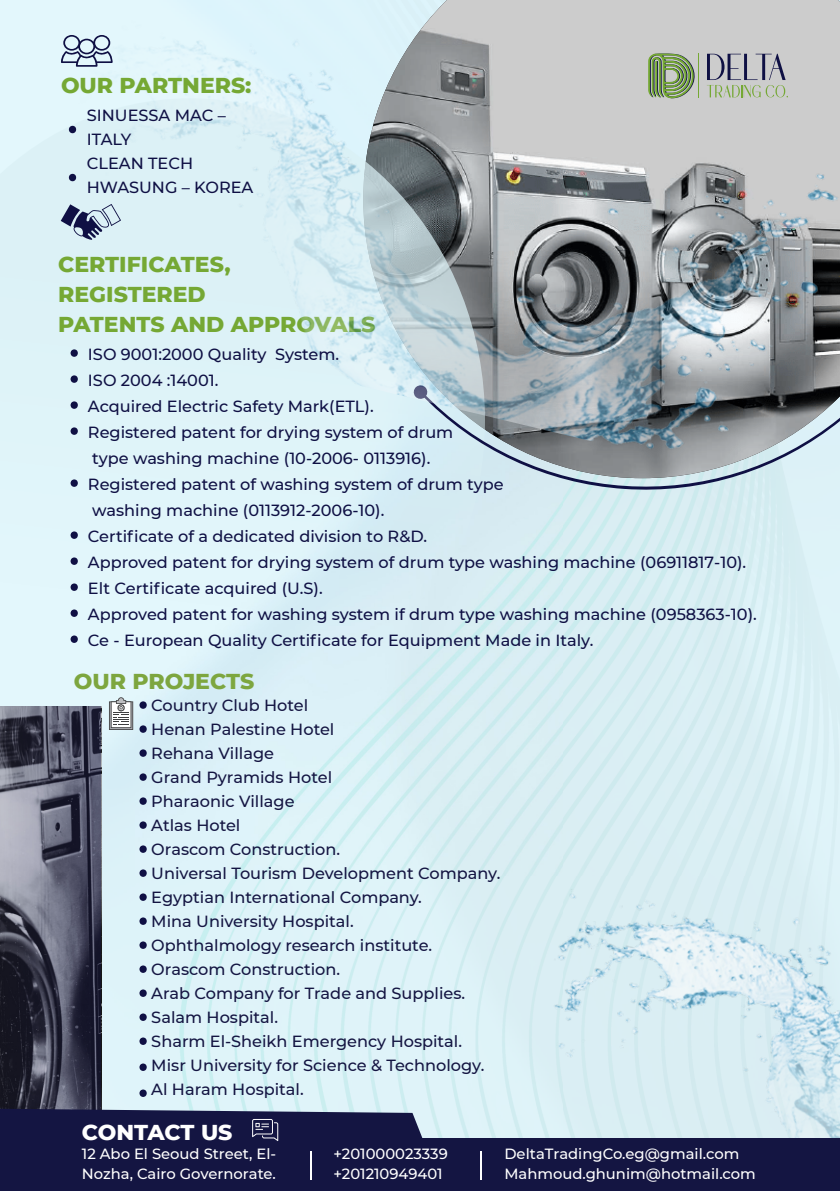
<style>
.page{position:relative;width:840px;height:1191px;background:#fff}
.page>*{position:absolute;margin:0;border:0;box-sizing:border-box;transform-origin:0 0}
.t1{font:500 54px "Montserrat";color:#0f1044}
.t2{font:800 22px/30px "Montserrat";color:#75a834}
.t3{font:800 22px "Montserrat";color:#7da63f}
.t4{font:800 22px "Montserrat";letter-spacing:-.005em;color:#fff}
.t5{font:500 16.2px/24px "Montserrat";color:#0f1044}
.t6{font:500 16.2px/24px "Montserrat";color:#141542}
.t7{font:500 14.8px "Montserrat";color:#fff}
</style>
<div class="page">
<img style="left:0;top:0;width:839px;height:1138px">
<svg style="left:0;top:98px;width:484px;height:644px;background:#dcf1f7"></svg>
<svg style="left:419px;top:485px;width:420px;height:34px;background:#d2e8ee"></svg>
<img style="left:26px;top:0;width:813px;height:485px">
<svg style="left:0;top:706px;width:101px;height:402px;background:#4f5061"></svg>
<svg style="left:61px;top:204px;width:60px;height:36px;background:#99a8bc"></svg>
<img style="left:498px;top:864px;width:341px;height:274px">
<svg style="left:61px;top:35px;width:52px;height:32px;background:#a8b6c8"></svg>
<svg style="left:647px;top:53px;width:49px;height:46px;background:#8ba177"></svg>
<hr style="left:697px;top:54px;width:1px;height:44px;background:#75a834">
<svg style="left:706px;top:54px;width:81px;height:43px;background:#aaaeae"></svg>
<svg style="left:109px;top:697px;width:24px;height:33px"></svg>
<div style="left:0;top:1138px;width:839px;height:53px;background:#141542"></div>
<hr style="left:310px;top:1151px;width:2px;height:28px;background:#fff">
<svg style="left:480px;top:1151px;width:1px;height:28px"></svg>
<svg style="left:0;top:1108px;width:435px;height:33px;background:#2c2f57"></svg>
<p class="t2" style="left:61px;top:69px;width:192px">OUR PARTNERS:</p>
<p class="t1" style="left:66px;top:76px;width:14px">.</p>
<p class="t1" style="left:66px;top:124px;width:14px">.</p>
<p class="t5" style="left:87px;top:103px;width:140px">SINUESSA MAC –<br>ITALY</p>
<p class="t5" style="left:87px;top:151px;width:168px">CLEAN TECH<br>HWASUNG – KOREA</p>
<p class="t2" style="left:58px;top:248px;width:318px">CERTIFICATES,<br>REGISTERED<br>PATENTS AND APPROVALS</p>
<p class="t1" style="left:68px;top:299px;width:14px">.</p>
<p class="t1" style="left:68px;top:325px;width:14px">.</p>
<p class="t1" style="left:68px;top:351px;width:14px">.</p>
<p class="t1" style="left:68px;top:377px;width:14px">.</p>
<p class="t5" style="left:88px;top:341px;width:180px">ISO 9001:2000 Quality</p>
<p class="t5" style="left:88px;top:367px;width:132px">ISO 2004 :14001.</p>
<p class="t5" style="left:88px;top:393px;width:287px">Acquired Electric Safety Mark(ETL .(</p>
<p class="t5" style="left:88px;top:419px;width:367px">Registered patent for drying system of drum</p>
<p class="t5" style="left:92px;top:445px;width:339px">type washing machine )10-2006- 0113916 .(</p>
<p class="t5" style="left:88px;top:471px;width:417px">Registered patent of washing system of drum type</p>
<p class="t5" style="left:92px;top:497px;width:293px">washing machine )0113912-2006-10 .(</p>
<p class="t5" style="left:88px;top:523px;width:340px">Certificate of a dedicated division to R&amp;D.</p>
<p class="t5" style="left:88px;top:549px;width:659px">Approved patent for drying system of drum type washing machine )06911817-10 .(</p>
<p class="t5" style="left:88px;top:575px;width:236px">Elt Certificate acquired ( U S. .(</p>
<p class="t5" style="left:88px;top:601px;width:670px">Approved patent for washing system if drum type washing machine )0958363-10 .(</p>
<p class="t5" style="left:88px;top:627px;width:506px">Ce - European Quality Certificate for Equipment Made in Italy.</p>
<p class="t5" style="left:275px;top:341px;width:65px">System.</p>
<p class="t1" style="left:68px;top:429px;width:14px">.</p>
<p class="t1" style="left:68px;top:481px;width:14px">.</p>
<p class="t1" style="left:68px;top:507px;width:14px">.</p>
<p class="t1" style="left:68px;top:533px;width:14px">.</p>
<p class="t1" style="left:68px;top:559px;width:14px">.</p>
<p class="t1" style="left:68px;top:585px;width:14px">.</p>
<p class="t3" style="left:74px;top:665px;width:182px">OUR PROJECTS</p>
<p class="t6" style="left:151px;top:693px;width:350px">Country Club Hotel<br>Henan Palestine Hotel<br>Rehana Village<br>Grand Pyramids Hotel<br>Pharaonic Village<br>Atlas Hotel<br>Orascom Construction.<br>Universal Tourism Development Company.<br>Egyptian International Company.<br>Mina University Hospital.<br>Ophthalmology research institute.<br>Orascom Construction.<br>Arab Company for Trade and Supplies.<br>Salam Hospital.<br>Sharm El-Sheikh Emergency Hospital.<br>Misr University for Science &amp; Technology.<br>Al Haram Hospital.</p>
<p class="t1" style="left:137px;top:651px;width:14px">.</p>
<p class="t1" style="left:137px;top:675px;width:14px">.</p>
<p class="t1" style="left:137px;top:699px;width:14px">.</p>
<p class="t1" style="left:137px;top:723px;width:14px">.</p>
<p class="t1" style="left:137px;top:747px;width:14px">.</p>
<p class="t1" style="left:137px;top:771px;width:14px">.</p>
<p class="t1" style="left:137px;top:795px;width:14px">.</p>
<p class="t1" style="left:137px;top:819px;width:14px">.</p>
<p class="t1" style="left:137px;top:843px;width:14px">.</p>
<p class="t1" style="left:137px;top:867px;width:14px">.</p>
<p class="t1" style="left:137px;top:891px;width:14px">.</p>
<p class="t1" style="left:137px;top:915px;width:14px">.</p>
<p class="t1" style="left:137px;top:939px;width:14px">.</p>
<p class="t1" style="left:137px;top:963px;width:14px">.</p>
<p class="t1" style="left:137px;top:987px;width:14px">.</p>
<p class="t1" style="left:137px;top:1013px;width:14px">.</p>
<p class="t1" style="left:137px;top:1039px;width:14px">.</p>
<p class="t4" style="left:82px;top:1116px;width:152px">CONTACT US</p>
<p class="t7" style="left:82px;top:1143px;width:196px">12 Abo El Seoud Street, El-</p>
<p class="t7" style="left:333px;top:1143px;width:116px">+201000023339</p>
<p class="t7" style="left:333px;top:1163px;width:110px">+201210949401</p>
<p class="t7" style="left:82px;top:1163px;width:195px">Nozha, Cairo Governorate.</p>
<p class="t7" style="left:504px;top:1143px;width:236px">DeltaTradingCo.eg@gmail.com</p>
<p class="t7" style="left:504px;top:1163px;width:253px">Mahmoud.ghunim@hotmail.com</p>
</div>
